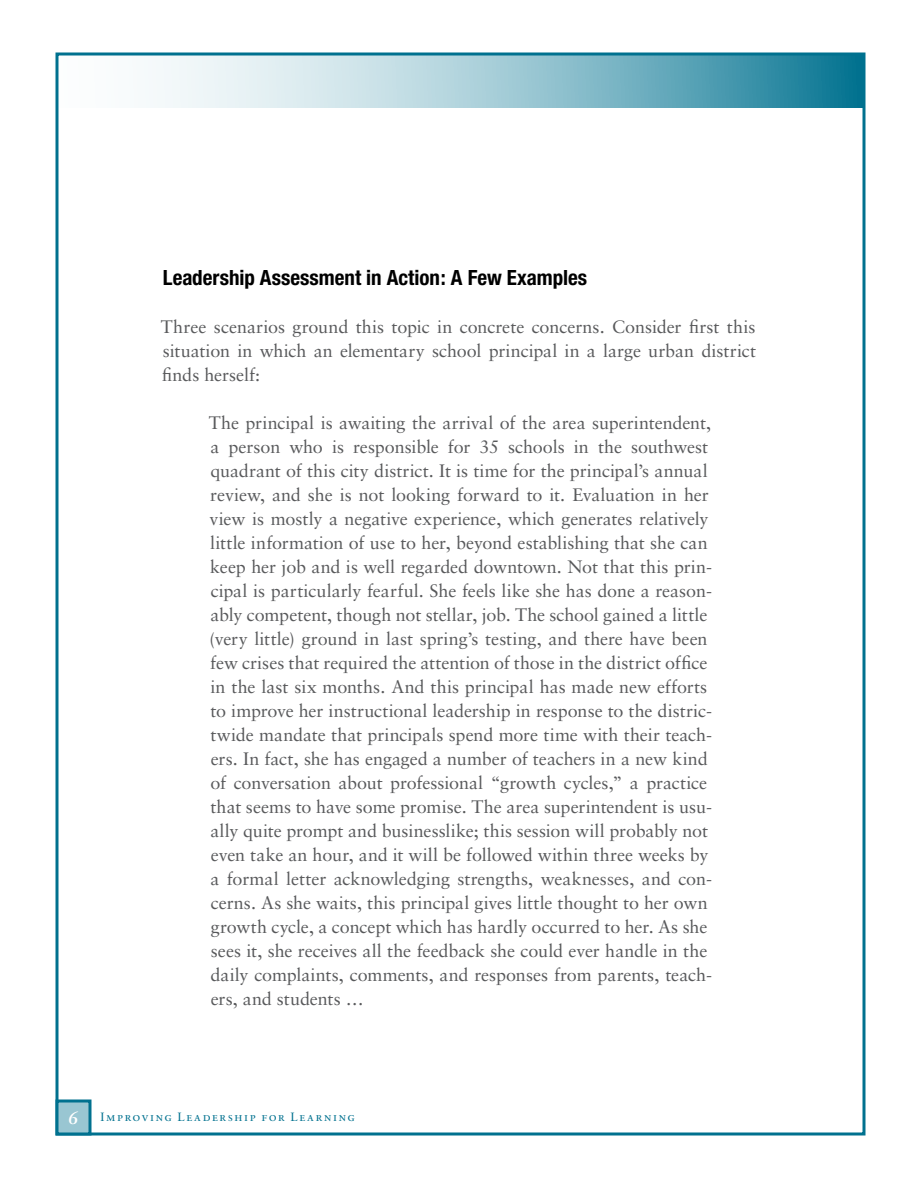
<style>
.page{position:relative;width:918px;height:1188px;background:#fff}
.page>*{position:absolute;margin:0;border:0;box-sizing:border-box;transform-origin:0 0}
.t1{font:700 condensed 21px "Helvetica Neue";color:#000}
.t2{font:18px/24px "Sabon";letter-spacing:-.005em;color:#58595b;text-align:justify}
.t3{font:12px "Sabon Roman SC";letter-spacing:.135em;color:#00718f}
</style>
<div class="page">
<svg style="left:55px;top:54px;width:807px;height:54px"></svg>
<div style="left:57px;top:1101px;width:33px;height:33px;background:#99c6d2"></div>
<div style="left:56px;top:1100px;width:36px;height:36px;border:3px solid #00718f"></div>
<p class="t1" style="left:163px;top:265px;width:426px">Leadership Assessment in Action: A Few Examples</p>
<p class="t2" style="left:161px;top:315px;width:597px">Three scenarios ground this topic in concrete concerns. Consider first this situation in which an elementary school principal in a large urban district finds herself:</p>
<p class="t2" style="left:209px;top:411px;width:505px;text-align:left">The principal is awaiting the arrival of the area superintendent, a person who is responsible for 35 schools in the southwest quadrant of this city district. It is time for the principal’s annual review, and she is not looking forward to it. Evaluation in her view is mostly a negative experience, which generates relatively little information of use to her, beyond establishing that she can keep her job and is well regarded downtown. Not that this prin&shy;cipal is particularly fearful. She feels like she has done a reason&shy;ably competent, though not stellar, job. The school gained a little (very little) ground in last spring’s testing, and there have been few crises that required the attention of those in the district office in the last six months. And this principal has made new efforts to improve her instructional leadership in response to the distric&shy;twide mandate that principals spend more time with their teach&shy;ers. In fact, she has engaged a number of teachers in a new kind of conversation about professional “growth cycles,” a practice that seems to have some promise. The area superintendent is usu&shy;ally quite prompt and businesslike; this session will probably not even take an hour, and it will be followed within three weeks by a formal letter acknowledging strengths, weaknesses, and con&shy;cerns. As she waits, this principal gives little thought to her own growth cycle, a concept which has hardly occurred to her. As she sees it, she receives all the feedback she could ever handle in the daily complaints, comments, and responses from parents, teach&shy;ers, and students …</p>
<p class="t3" style="left:100px;top:1109px;width:256px">Improving Leadership for Learning</p>
</div>
